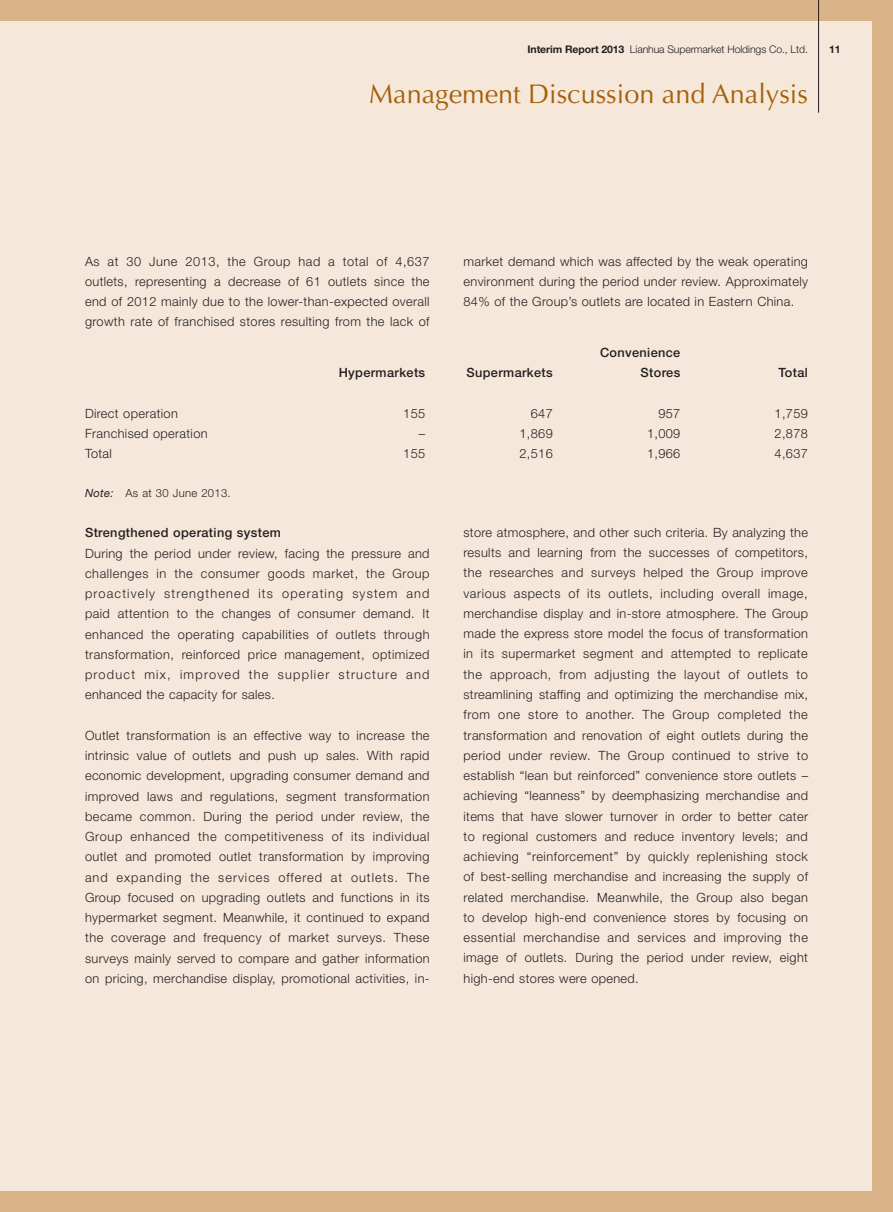
<style>
.page{position:relative;width:893px;height:1212px;background:#dab389}
.page>*{position:absolute;margin:0;border:0;box-sizing:border-box;transform-origin:0 0}
.t1{font:27px "Optima LT Std";color:#a6600b}
.t2{font:300 12.75px/20.2px "Helvetica Neue LT Std";letter-spacing:.03em;color:#231f20;text-align:justify}
.t3{font:500 12.75px/20.2px "Helvetica Neue LT Std";letter-spacing:.03em;color:#231f20;text-align:right}
.t4{font:300 11.25px "Helvetica Neue LT Std";letter-spacing:.03em;color:#231f20}
.t5{font:300 10.5px "Helvetica Neue LT Std";letter-spacing:-.01em;color:#231f20}
.t6{font:700 10.5px "Helvetica Neue LT Std";color:#231f20}
.s1{font-weight:700}
.s2{font-weight:400;font-style:italic}
</style>
<div class="page">
<div style="left:0;top:21px;width:872px;height:1170px;background:#f5e8da"></div>
<hr style="left:818px;top:0;width:1px;height:113px;background:#231f20">
<p class="t5" style="left:528px;top:43px;width:282px"><span class="s1">Interim Report 2013</span> Lianhua Supermarket Holdings Co., Ltd.</p>
<p class="t6" style="left:829px;top:43px;width:13px">11</p>
<h1 class="t1" style="left:369px;top:78px;width:440px">Management Discussion and Analysis</h1>
<p class="t2" style="left:85px;top:251px;width:346px">As at 30 June 2013, the Group had a total of 4,637 outlets, representing a decrease of 61 outlets since the end of 2012 mainly due to the lower-than-expected overall growth rate of franchised stores resulting from the lack of</p>
<p class="t2" style="left:463px;top:251px;width:346px">market demand which was affected by the weak operating environment during the period under review. Approximately 84% of the Group’s outlets are located in Eastern China.</p>
<p class="t3" style="left:339px;top:363px;width:88px">Hypermarkets</p>
<p class="t3" style="left:466px;top:363px;width:88px">Supermarkets</p>
<p class="t3" style="left:600px;top:342px;width:82px">Convenience<br>Stores</p>
<p class="t3" style="left:778px;top:363px;width:31px">Total</p>
<p class="t2" style="left:85px;top:403px;width:94px">Direct operation</p>
<p class="t2" style="left:403px;top:403px;width:23px">155</p>
<p class="t2" style="left:531px;top:403px;width:23px">647</p>
<p class="t2" style="left:658px;top:403px;width:23px">957</p>
<p class="t2" style="left:775px;top:403px;width:35px">1,759</p>
<p class="t2" style="left:85px;top:423px;width:124px">Franchised operation</p>
<p class="t2" style="left:419px;top:423px;width:8px">–</p>
<p class="t2" style="left:519px;top:423px;width:35px">1,869</p>
<p class="t2" style="left:647px;top:423px;width:35px">1,009</p>
<p class="t2" style="left:775px;top:423px;width:35px">2,878</p>
<p class="t2" style="left:85px;top:443px;width:28px">Total</p>
<p class="t2" style="left:403px;top:443px;width:23px">155</p>
<p class="t2" style="left:519px;top:443px;width:35px">2,516</p>
<p class="t2" style="left:647px;top:443px;width:35px">1,966</p>
<p class="t2" style="left:775px;top:443px;width:35px">4,637</p>
<p class="t4" style="left:85px;top:486px;width:147px"><span class="s2">Note:</span> As at 30 June 2013.</p>
<p class="t3" style="left:85px;top:522px;width:197px">Strengthened operating system</p>
<p class="t2" style="left:85px;top:543px;width:346px">During the period under review, facing the pressure and challenges in the consumer goods market, the Group proactively strengthened its operating system and paid attention to the changes of consumer demand. It enhanced the operating capabilities of outlets through transformation, reinforced price management, optimized product mix, improved the supplier structure and enhanced the capacity for sales.</p>
<p class="t2" style="left:85px;top:725px;width:346px">Outlet transformation is an effective way to increase the intrinsic value of outlets and push up sales. With rapid economic development, upgrading consumer demand and improved laws and regulations, segment transformation became common. During the period under review, the Group enhanced the competitiveness of its individual outlet and promoted outlet transformation by improving and expanding the services offered at outlets. The Group focused on upgrading outlets and functions in its hypermarket segment. Meanwhile, it continued to expand the coverage and frequency of market surveys. These surveys mainly served to compare and gather information on pricing, merchandise display, promotional activities, in-</p>
<p class="t2" style="left:463px;top:522px;width:346px">store atmosphere, and other such criteria. By analyzing the results and learning from the successes of competitors, the researches and surveys helped the Group improve various aspects of its outlets, including overall image, merchandise display and in-store atmosphere. The Group made the express store model the focus of transformation in its supermarket segment and attempted to replicate the approach, from adjusting the layout of outlets to streamlining staffing and optimizing the merchandise mix, from one store to another. The Group completed the transformation and renovation of eight outlets during the period under review. The Group continued to strive to establish “lean but reinforced” convenience store outlets – achieving “leanness” by deemphasizing merchandise and items that have slower turnover in order to better cater to regional customers and reduce inventory levels; and achieving “reinforcement” by quickly replenishing stock of best-selling merchandise and increasing the supply of related merchandise. Meanwhile, the Group also began to develop high-end convenience stores by focusing on essential merchandise and services and improving the image of outlets. During the period under review, eight high-end stores were opened.</p>
</div>
